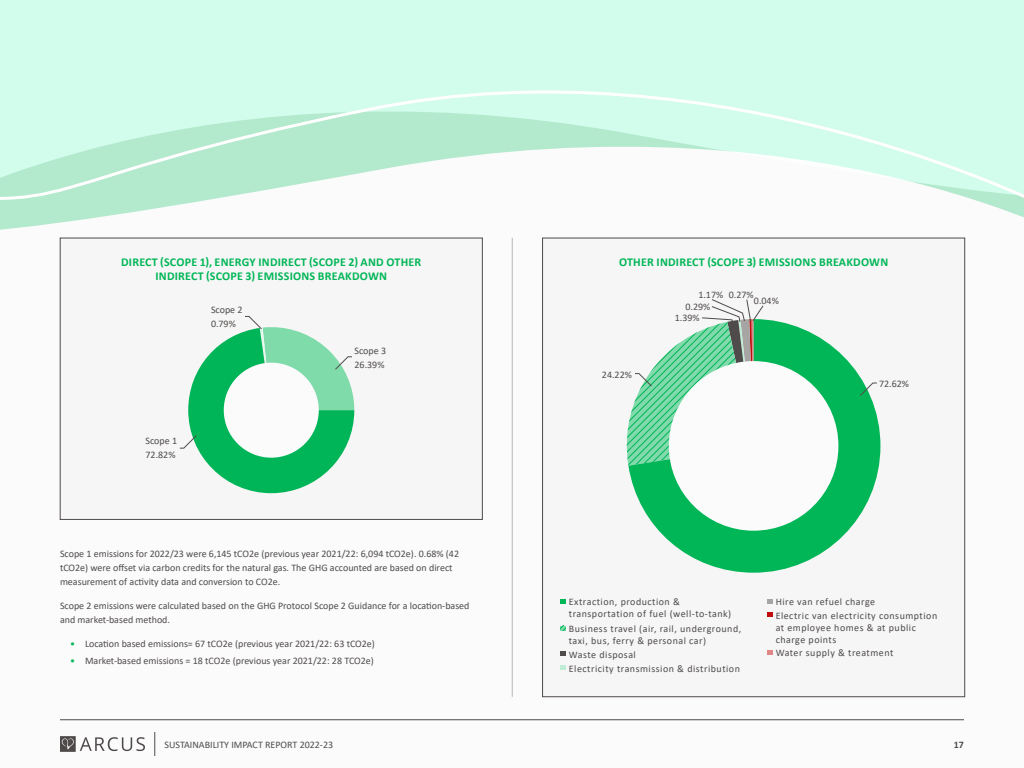
<style>
.page{position:relative;width:1024px;height:768px;background:#fbfbfb}
.page>*{position:absolute;margin:0;border:0;box-sizing:border-box;transform-origin:0 0}
.t1{font:700 12px/14px "Calibri";letter-spacing:.02em;color:#01b657;text-align:center}
.t2{font:10px/14px "Calibri";color:#4f4b4a}
.t3{font:10px/12px "Calibri";letter-spacing:.05em;color:#4f4a4a}
.t4{font:700 10px "Calibri";color:#4f4b4a}
.s1{color:#01b657}
</style>
<div class="page">
<svg style="left:60px;top:736px;width:85px;height:16px"></svg>
<svg style="left:154px;top:732px;width:1px;height:24px"></svg>
<hr style="left:60px;top:720px;width:904px;height:1px;background:#4f4b4a">
<div style="left:60px;top:238px;width:423px;height:282px;background:#f6f6f6;border:1px solid #4f4a4a"></div>
<div style="left:542px;top:238px;width:423px;height:459px;background:#f6f6f6;border:1px solid #4f4a4a"></div>
<svg style="left:59px;top:237px;width:907px;height:28px"></svg>
<svg style="left:0;top:0;width:1024px;height:230px;fill:#d2fcec"></svg>
<svg style="left:0;top:37px;width:1024px;height:183px"></svg>
<hr style="left:512px;top:238px;width:1px;height:459px;background:#b8b7b7">
<svg style="left:179px;top:315px;width:175px;height:178px"></svg>
<svg style="left:560px;top:599px;width:6px;height:4px"></svg>
<svg style="left:560px;top:626px;width:6px;height:4px"></svg>
<svg style="left:560px;top:652px;width:6px;height:4px"></svg>
<svg style="left:560px;top:665px;width:6px;height:5px"></svg>
<svg style="left:767px;top:599px;width:5px;height:4px"></svg>
<svg style="left:767px;top:613px;width:5px;height:4px"></svg>
<svg style="left:767px;top:650px;width:5px;height:5px"></svg>
<svg style="left:628px;top:319px;width:252px;height:254px;fill:#01b657"></svg>
<div style="left:669px;top:361px;width:169px;height:170px;background:#fbfbfb;border-radius:50%"></div>
<svg style="left:859px;top:382px;width:19px;height:15px"></svg>
<svg style="left:626px;top:299px;width:138px;height:167px"></svg>
<p class="t1" style="left:121px;top:255px;width:302px">DIRECT (SCOPE 1), ENERGY INDIRECT (SCOPE 2) AND OTHER<br>INDIRECT (SCOPE 3) EMISSIONS BREAKDOWN</p>
<p class="t2" style="left:211px;top:302px;width:33px">Scope 2<br>0.79%</p>
<p class="t2" style="left:146px;top:433px;width:33px">Scope 1<br>72.82%</p>
<p class="t2" style="left:355px;top:343px;width:33px">Scope 3<br>26.39%</p>
<p class="t2" style="left:60px;top:547px;width:401px">Scope 1 emissions for 2022/23 were 6,145 tCO2e (previous year 2021/22: 6,094 tCO2e). 0.68% (42 tCO2e) were offset via carbon credits for the natural gas. The GHG accounted are based on direct measurement of activity data and conversion to CO2e.</p>
<p class="t2" style="left:60px;top:599px;width:411px">Scope 2 emissions were calculated based on the GHG Protocol Scope 2 Guidance for a location-based and market-based method.</p>
<p class="t2" style="left:70px;top:637px;width:306px"><span class="s1">•</span> Location based emissions= 67 tCO2e (previous year 2021/22: 63 tCO2e)</p>
<p class="t2" style="left:70px;top:654px;width:305px"><span class="s1">•</span> Market-based emissions = 18 tCO2e (previous year 2021/22: 28 TCO2e)</p>
<p class="t1" style="left:619px;top:255px;width:271px">OTHER INDIRECT (SCOPE 3) EMISSIONS BREAKDOWN</p>
<p class="t2" style="left:698px;top:287px;width:57px">1.17% 0.27%</p>
<p class="t2" style="left:754px;top:294px;width:26px">0.04%</p>
<p class="t2" style="left:686px;top:300px;width:26px">0.29%</p>
<p class="t2" style="left:602px;top:367px;width:31px">24.22%</p>
<p class="t2" style="left:675px;top:310px;width:26px">1.39%</p>
<p class="t2" style="left:879px;top:376px;width:31px">72.62%</p>
<p class="t3" style="left:569px;top:595px;width:164px">Extraction, production &amp; transportation of fuel (well-to-tank)</p>
<p class="t3" style="left:569px;top:622px;width:174px">Business travel (air, rail, underground, taxi, bus, ferry &amp; personal car)</p>
<p class="t3" style="left:569px;top:647px;width:173px;line-height:13.8px">Waste disposal<br>Electricity transmission &amp; distribution</p>
<p class="t3" style="left:776px;top:594px;width:163px;line-height:13.8px">Hire van refuel charge<br>Electric van electricity consumption</p>
<p class="t3" style="left:776px;top:621px;width:142px">at employee homes &amp; at public charge points</p>
<p class="t3" style="left:776px;top:647px;width:119px">Water supply &amp; treatment</p>
<p class="t2" style="left:165px;top:737px;width:170px">SUSTAINABILITY IMPACT REPORT 2022-23</p>
<p class="t4" style="left:954px;top:737px;width:12px">17</p>
</div>
